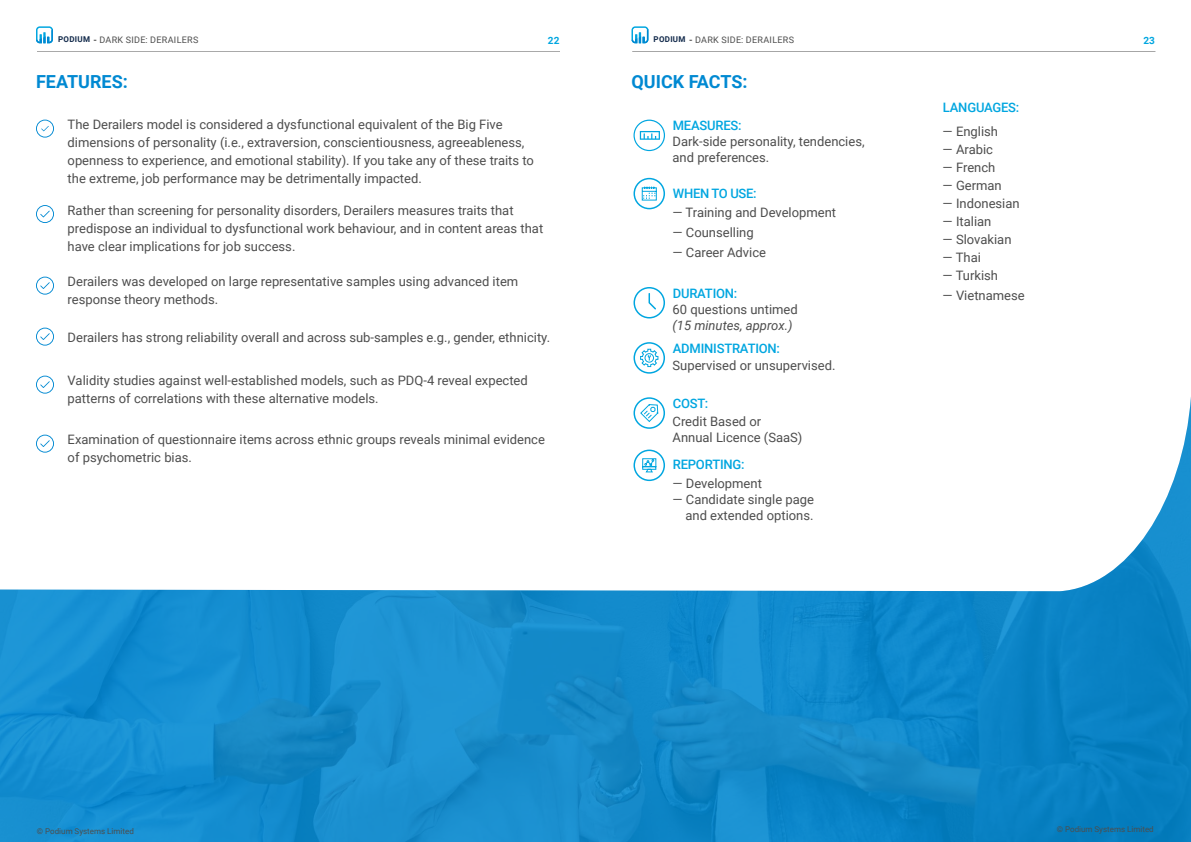
<style>
.page{position:relative;width:1191px;height:842px;background:#fff}
.page>*{position:absolute;margin:0;border:0;box-sizing:border-box;transform-origin:0 0}
.t1{font:700 18px "Roboto";color:#0089d2}
.t2{font:13px/18px "Roboto";color:#4d4d4d}
.t3{font:500 13px "Roboto";letter-spacing:-.015em;color:#00a6e0}
.t4{font:italic 13px "Roboto";color:#4d4d4d}
.t5{font:700 10px "Roboto";color:#00a6e0}
.Body_copy{font:9px "Roboto";letter-spacing:.035em;color:#4d4d4d}
.t6{font:8px "Roboto";color:#4d4d4d}
.t7{font:700 8px "Roboto";letter-spacing:.035em;color:#122a4b}
.s1{font-weight:700}
</style>
<div class="page">
<hr style="left:37px;top:51px;width:522px;height:1px;background:#4d4d4d">
<svg style="left:36px;top:26px;width:17px;height:17px"></svg>
<hr style="left:633px;top:51px;width:522px;height:1px;background:#4d4d4d">
<svg style="left:631px;top:26px;width:17px;height:17px"></svg>
<svg style="left:36px;top:120px;width:18px;height:18px"></svg>
<svg style="left:36px;top:205px;width:18px;height:18px"></svg>
<svg style="left:36px;top:277px;width:18px;height:18px"></svg>
<svg style="left:36px;top:328px;width:18px;height:18px"></svg>
<svg style="left:36px;top:376px;width:18px;height:18px"></svg>
<img style="left:0;top:397px;width:1191px;height:445px">
<svg style="left:633px;top:120px;width:32px;height:31px"></svg>
<svg style="left:633px;top:287px;width:32px;height:31px"></svg>
<svg style="left:633px;top:178px;width:32px;height:31px"></svg>
<svg style="left:633px;top:342px;width:32px;height:32px"></svg>
<svg style="left:633px;top:397px;width:32px;height:32px"></svg>
<svg style="left:633px;top:450px;width:32px;height:31px"></svg>
<p class="Body_copy" style="left:93px;top:33px;width:106px"><span class="s1">-</span> DARK SIDE: DERAILERS</p>
<p class="Body_copy" style="left:689px;top:33px;width:106px"><span class="s1">-</span> DARK SIDE: DERAILERS</p>
<p class="t7" style="left:58px;top:34px;width:33px">PODIUM</p>
<p class="t5" style="left:548px;top:33px;width:13px">22</p>
<p class="t7" style="left:653px;top:34px;width:33px">PODIUM</p>
<p class="t5" style="left:1143px;top:33px;width:13px">23</p>
<p class="t1" style="left:36px;top:69px;width:93px">FEATURES:</p>
<p class="t2" style="left:68px;top:115px;width:436px">The Derailers model is considered a dysfunctional equivalent of the Big Five</p>
<p class="t2" style="left:68px;top:133px;width:468px">dimensions of personality (i.e., extraversion, conscientiousness, agreeableness, openness to experience, and emotional stability). If you take any of these traits to</p>
<p class="t2" style="left:68px;top:169px;width:356px">the extreme, job performance may be detrimentally impacted.</p>
<p class="t2" style="left:68px;top:201px;width:477px">Rather than screening for personality disorders, Derailers measures traits that predispose an individual to dysfunctional work behaviour, and in content areas that have clear implications for job success.</p>
<p class="t2" style="left:68px;top:272px;width:452px">Derailers was developed on large representative samples using advanced item response theory methods.</p>
<p class="t2" style="left:68px;top:327px;width:484px">Derailers has strong reliability overall and across sub-samples e.g., gender, ethnicity.</p>
<p class="t2" style="left:68px;top:371px;width:462px">Validity studies against well-established models, such as PDQ-4 reveal expected</p>
<p class="t2" style="left:68px;top:389px;width:312px">patterns of correlations with these alternative models.</p>
<p class="t2" style="left:68px;top:430px;width:479px">Examination of questionnaire items across ethnic groups reveals minimal evidence of psychometric bias.</p>
<p class="t1" style="left:631px;top:69px;width:117px">QUICK FACTS:</p>
<p class="t3" style="left:673px;top:117px;width:70px">MEASURES:</p>
<p class="t2" style="left:672px;top:132px;width:194px">Dark-side personality, tendencies,</p>
<p class="t2" style="left:672px;top:148px;width:98px">and preferences.</p>
<p class="t3" style="left:673px;top:184px;width:85px">WHEN TO USE:</p>
<p class="t2" style="left:672px;top:203px;width:165px">— Training and Development</p>
<p class="t2" style="left:672px;top:223px;width:83px">— Counselling</p>
<p class="t2" style="left:672px;top:243px;width:95px">— Career Advice</p>
<p class="t3" style="left:673px;top:285px;width:66px">DURATION:</p>
<p class="t2" style="left:672px;top:299px;width:127px">60 questions untimed</p>
<p class="t4" style="left:672px;top:316px;width:122px">(15 minutes, approx.)</p>
<p class="t3" style="left:673px;top:339px;width:109px">ADMINISTRATION:</p>
<p class="t2" style="left:672px;top:356px;width:164px">Supervised or unsupervised.</p>
<p class="t3" style="left:673px;top:394px;width:37px">COST:</p>
<p class="t2" style="left:672px;top:412px;width:90px">Credit Based or</p>
<p class="t2" style="left:672px;top:428px;width:131px">Annual Licence (SaaS)</p>
<p class="t3" style="left:673px;top:456px;width:73px">REPORTING:</p>
<p class="t2" style="left:672px;top:474px;width:91px">— Development</p>
<p class="t2" style="left:672px;top:490px;width:143px">— Candidate single page</p>
<p class="t2" style="left:685px;top:506px;width:130px">and extended options.</p>
<p class="t3" style="left:943px;top:98px;width:78px">LANGUAGES:</p>
<p class="t2" style="left:942px;top:122px;width:57px">— English</p>
<p class="t2" style="left:942px;top:140px;width:52px">— Arabic</p>
<p class="t2" style="left:942px;top:158px;width:54px">— French</p>
<p class="t2" style="left:942px;top:176px;width:61px">— German</p>
<p class="t2" style="left:942px;top:194px;width:79px">— Indonesian</p>
<p class="t2" style="left:942px;top:212px;width:50px">— Italian</p>
<p class="t2" style="left:942px;top:230px;width:70px">— Slovakian</p>
<p class="t2" style="left:942px;top:248px;width:40px">— Thai</p>
<p class="t2" style="left:942px;top:266px;width:57px">— Turkish</p>
<p class="t2" style="left:942px;top:286px;width:84px">— Vietnamese</p>
<p class="t6" style="left:37px;top:825px;width:98px">© Podium Systems Limited</p>
<p class="t6" style="left:1056px;top:823px;width:98px">© Podium Systems Limited</p>
<p class="t6" style="left:39px;top:828px;width:98px">© Podium Systems Limited</p>
<p class="t6" style="left:1078px;top:828px;width:79px">www.podium365.com</p>
</div>
